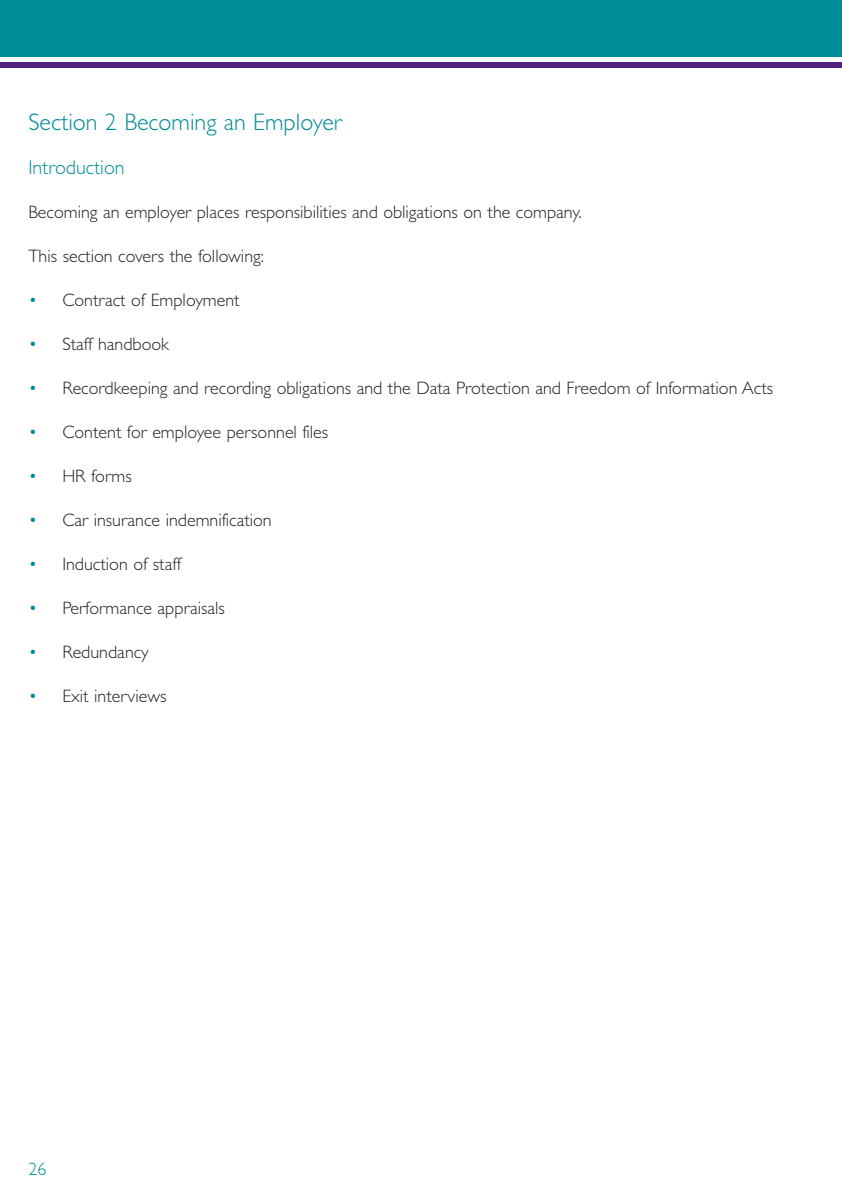
<style>
.page{position:relative;width:842px;height:1191px;background:#fff}
.page>*{position:absolute;margin:0;border:0;box-sizing:border-box;transform-origin:0 0}
.t1{font:300 24px "Gill Sans";color:#008b98}
.t2{font:300 20px "Gill Sans";color:#008b98}
.t3{font:300 18px "Gill Sans";color:#231f20}
.t4{font:300 18px "Gill Sans";color:#008b98}
.s1{color:#008b98}
</style>
<div class="page">
<div style="left:0;top:0;width:842px;height:57px;background:#008b98"></div>
<div style="left:0;top:62px;width:842px;height:6px;background:#52227f"></div>
<h1 class="t1" style="left:28px;top:108px;width:315px">Section 2 Becoming an Employer</h1>
<p class="t2" style="left:28px;top:155px;width:98px">Introduction</p>
<p class="t3" style="left:28px;top:201px;width:555px">Becoming an employer places responsibilities and obligations on the company.</p>
<p class="t3" style="left:28px;top:245px;width:237px">This section covers the following:</p>
<p class="t3" style="left:28px;top:289px;width:213px"><span class="s1">•</span> Contract of Employment</p>
<p class="t3" style="left:28px;top:333px;width:142px"><span class="s1">•</span> Staff handbook</p>
<p class="t3" style="left:28px;top:377px;width:746px"><span class="s1">•</span> Recordkeeping and recording obligations and the Data Protection and Freedom of Information Acts</p>
<p class="t3" style="left:28px;top:421px;width:301px"><span class="s1">•</span> Content for employee personnel files</p>
<p class="t3" style="left:28px;top:465px;width:105px"><span class="s1">•</span> HR forms</p>
<p class="t3" style="left:28px;top:509px;width:245px"><span class="s1">•</span> Car insurance indemnification</p>
<p class="t3" style="left:28px;top:553px;width:154px"><span class="s1">•</span> Induction of staff</p>
<p class="t3" style="left:28px;top:597px;width:198px"><span class="s1">•</span> Performance appraisals</p>
<p class="t3" style="left:28px;top:641px;width:122px"><span class="s1">•</span> Redundancy</p>
<p class="t3" style="left:28px;top:685px;width:140px"><span class="s1">•</span> Exit interviews</p>
<p class="t4" style="left:28px;top:1158px;width:19px">26</p>
</div>
